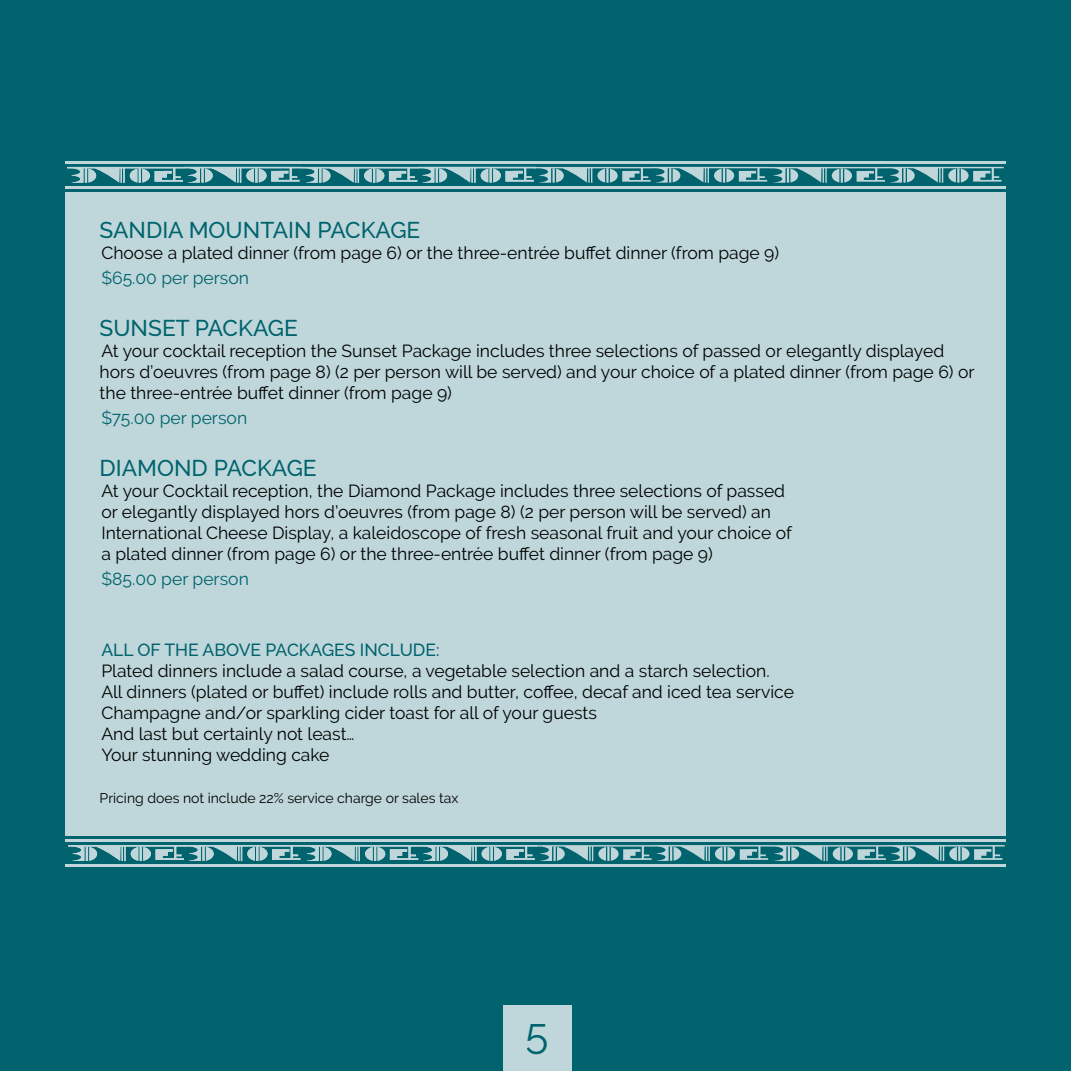
<style>
.page{position:relative;width:1071px;height:1071px;background:#00636e}
.page>*{position:absolute;margin:0;border:0;box-sizing:border-box;transform-origin:0 0}
.t1{font:42px "Raleway";color:#00636e}
.t2{font:500 22.75px "Raleway";color:#00636e}
.t3{font:17.5px/21px "Raleway";color:#000}
.t4{font:17.5px "Raleway";color:#00636e}
.t5{font:500 17.5px "Raleway";color:#00636e}
.t6{font:14px "Raleway";color:#000}
</style>
<div class="page">
<div style="left:65px;top:192px;width:940px;height:644px;background:#bfd7da"></div>
<hr style="left:65px;top:161px;width:940px;height:3px;background:#fff">
<hr style="left:65px;top:186px;width:940px;height:3px;background:#fff">
<svg style="left:67px;top:167px;width:937px;height:16px"></svg>
<hr style="left:66px;top:840px;width:940px;height:2px;background:#fff">
<hr style="left:66px;top:865px;width:940px;height:2px;background:#fff">
<svg style="left:68px;top:845px;width:937px;height:16px"></svg>
<div style="left:503px;top:1005px;width:68px;height:66px;background:#bfd7da"></div>
<h2 class="t2" style="left:100px;top:217px;width:322px">SANDIA MOUNTAIN PACKAGE</h2>
<p class="t3" style="left:101px;top:243px;width:679px">Choose a plated dinner (from page 6) or the three-entrée buffet dinner (from page 9)</p>
<p class="t4" style="left:101px;top:268px;width:149px">$65.00 per person</p>
<h2 class="t2" style="left:100px;top:315px;width:200px">SUNSET PACKAGE</h2>
<p class="t3" style="left:100px;top:341px;width:876px">At your cocktail reception the Sunset Package includes three selections of passed or elegantly displayed hors d’oeuvres (from page 8) (2 per person will be served) and your choice of a plated dinner (from page 6) or the three-entrée buffet dinner (from page 9)</p>
<p class="t4" style="left:101px;top:408px;width:147px">$75.00 per person</p>
<h2 class="t2" style="left:100px;top:455px;width:219px">DIAMOND PACKAGE</h2>
<p class="t3" style="left:101px;top:481px;width:692px">At your Cocktail reception, the Diamond Package includes three selections of passed or elegantly displayed hors d’oeuvres (from page 8) (2 per person will be served) an International Cheese Display, a kaleidoscope of fresh seasonal fruit and your choice of a plated dinner (from page 6) or the three-entrée buffet dinner (from page 9)</p>
<p class="t4" style="left:101px;top:569px;width:149px">$85.00 per person</p>
<p class="t5" style="left:101px;top:640px;width:340px">ALL OF THE ABOVE PACKAGES INCLUDE:</p>
<p class="t3" style="left:101px;top:661px;width:694px">Plated dinners include a salad course, a vegetable selection and a starch selection.<br>All dinners (plated or buffet) include rolls and butter, coffee, decaf and iced tea service Champagne and/or sparkling cider toast for all of your guests<br>And last but certainly not least…<br>Your stunning wedding cake</p>
<p class="t6" style="left:100px;top:790px;width:360px">Pricing does not include 22% service charge or sales tax</p>
<h1 class="t1" style="left:526px;top:1009px;width:24px">5</h1>
</div>
